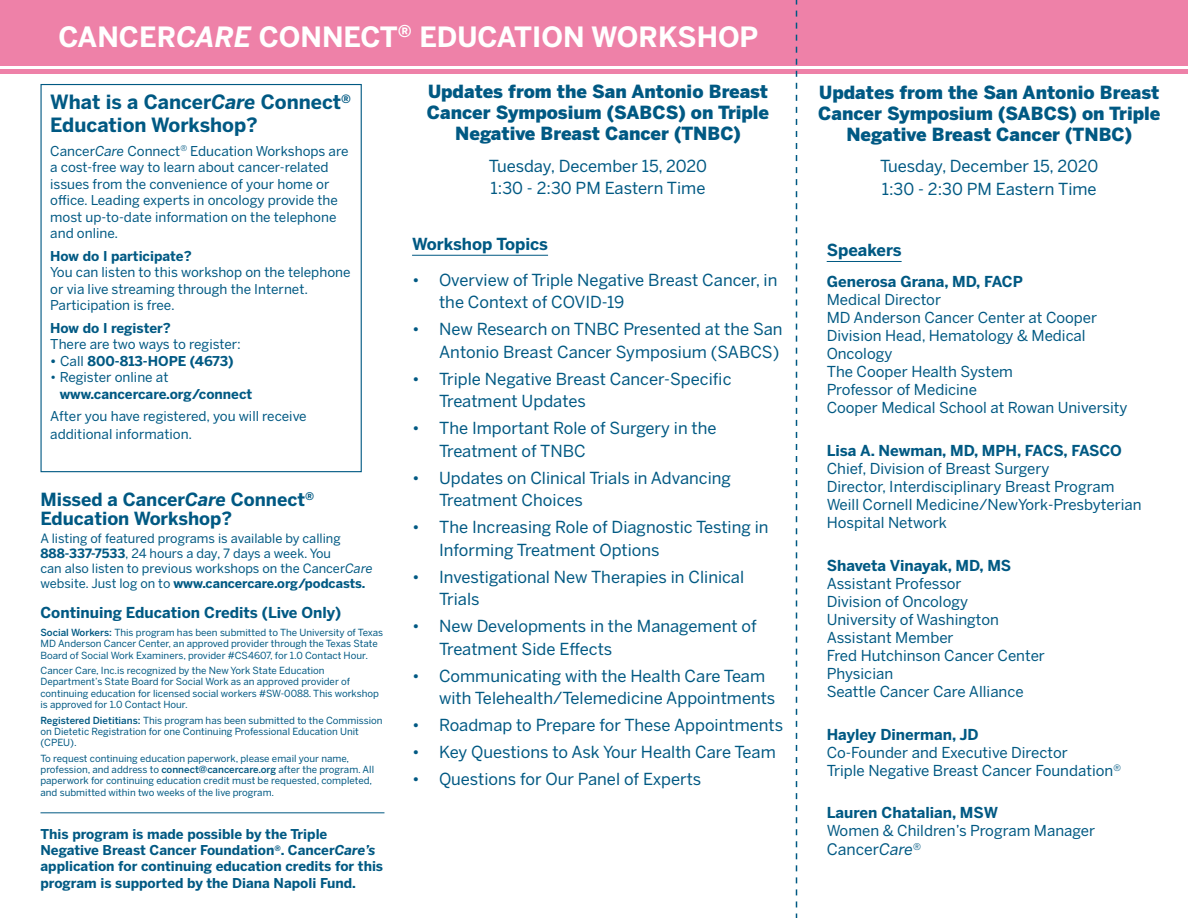
<style>
.page{position:relative;width:1188px;height:918px;background:#fff}
.page>*{position:absolute;margin:0;border:0;box-sizing:border-box;transform-origin:0 0}
.t1{font:700 27.75px "Benton Sans";color:#fff}
.t2{font:700 19.5px/22.5px "Benton Sans";color:#005983}
.About_Cancer_Care_Re{font:900 18px/21px "Benton Sans";color:#005983;text-align:center}
.t3{font:700 18px/19.5px "Benton Sans";color:#005983}
.Paragraph_Style_1{font:16.5px/22.5px "Benton Sans";color:#005983}
.Topics___Speakers{font:700 16.5px "Benton Sans";color:#005983}
.Speaker_Title{font:15.75px "Benton Sans";color:#005983}
.Speaker_Title-2{font:15px/18px "Benton Sans";color:#005983}
.t4{font:700 15px "Benton Sans";color:#005983}
.t5{font:13.5px/16.5px "Benton Sans";color:#005983}
.No_Line_Temp_Fix_Fun{font:700 13.5px/16.2px "Benton Sans";color:#005983}
.t6{font:12.75px/15px "Benton Sans";color:#005983}
.No_Line_Temp_Fix{font:9.75px/11.2px "Benton Sans";color:#005983}
.s1{font-style:italic}
.s2{font-weight:700}
.s3{font-weight:400}
.s4{font-weight:500}
</style>
<div class="page">
<div style="left:0;top:0;width:1188px;height:66px;background:#ee81a8"></div>
<div style="left:0;top:69px;width:1188px;height:5px;background:#ee81a8"></div>
<svg style="left:796px;top:0;width:1px;height:918px"></svg>
<hr style="left:412px;top:255px;width:136px;height:1px;background:#005983">
<hr style="left:827px;top:261px;width:75px;height:1px;background:#005983">
<div style="left:40px;top:84px;width:322px;height:388px;border:1px solid #005983"></div>
<hr style="left:40px;top:812px;width:344px;height:1px;background:#005983">
<p class="t1" style="left:58px;top:20px;width:702px">CANCER<span class="s1">CARE</span> CONNECT<sup>®</sup> EDUCATION WORKSHOP</p>
<p class="About_Cancer_Care_Re" style="left:427px;top:81px;width:344px">Updates from the San Antonio Breast<br>Cancer Symposium (SABCS) on Triple<br>Negative Breast Cancer (TNBC)</p>
<p class="Paragraph_Style_1" style="left:489px;top:154px;width:220px">Tuesday, December 15, 2020<br>1:30 - 2:30 PM Eastern Time</p>
<p class="t2" style="left:50px;top:90px;width:302px">What is a Cancer<span class="s1">Care</span> Connect<sup>®<br></sup>Education Workshop?</p>
<p class="t5" style="left:50px;top:142px;width:300px">Cancer<span class="s1">Care</span> Connect<sup>®</sup> Education Workshops are a cost-free way to learn about cancer-related issues from the convenience of your home or office. Leading experts in oncology provide the most up-to-date information on the telephone and online.</p>
<p class="t5" style="left:50px;top:247px;width:302px"><span class="s2">How do I participate?<br></span>You can listen to this workshop on the telephone or via live streaming through the Internet.<br>Participation is free.</p>
<p class="t5" style="left:50px;top:319px;width:192px"><span class="s2">How do I register?<br></span>There are two ways to register:</p>
<p class="No_Line_Temp_Fix_Fun" style="left:50px;top:352px;width:185px">• <span class="s3">Call</span> 800-813-HOPE (4673)</p>
<p class="No_Line_Temp_Fix_Fun" style="left:60px;top:369px;width:194px;text-indent:-9px"><span class="s3">• Register online at </span>www.cancercare.org/connect</p>
<p class="t5" style="left:50px;top:407px;width:258px;line-height:18px">After you have registered, you will receive additional information.</p>
<p class="Topics___Speakers" style="left:412px;top:234px;width:137px">Workshop Topics</p>
<p class="Paragraph_Style_1" style="left:439px;top:268px;width:340px;text-indent:-27px">• Overview of Triple Negative Breast Cancer, in the Context of COVID-19</p>
<p class="Paragraph_Style_1" style="left:412px;top:318px;width:372px;text-align:right">• New Research on TNBC Presented at the San<br>Antonio Breast Cancer Symposium (SABCS)</p>
<p class="Paragraph_Style_1" style="left:439px;top:367px;width:294px;text-indent:-27px">• Triple Negative Breast Cancer-Specific<br>Treatment Updates</p>
<p class="Paragraph_Style_1" style="left:439px;top:417px;width:279px;text-indent:-27px">• The Important Role of Surgery in the<br>Treatment of TNBC</p>
<p class="Paragraph_Style_1" style="left:439px;top:466px;width:293px;text-indent:-27px">• Updates on Clinical Trials in Advancing<br>Treatment Choices</p>
<p class="Paragraph_Style_1" style="left:439px;top:516px;width:331px;text-indent:-27px">• The Increasing Role of Diagnostic Testing in<br>Informing Treatment Options</p>
<p class="Paragraph_Style_1" style="left:439px;top:565px;width:307px;text-indent:-27px">• Investigational New Therapies in Clinical<br>Trials</p>
<p class="Paragraph_Style_1" style="left:439px;top:615px;width:319px;text-indent:-27px">• New Developments in the Management of<br>Treatment Side Effects</p>
<p class="Paragraph_Style_1" style="left:439px;top:664px;width:338px;text-indent:-27px">• Communicating with the Health Care Team with Telehealth/Telemedicine Appointments</p>
<p class="Paragraph_Style_1" style="left:412px;top:714px;width:373px">• Roadmap to Prepare for These Appointments</p>
<p class="Paragraph_Style_1" style="left:412px;top:741px;width:365px">• Key Questions to Ask Your Health Care Team</p>
<p class="Paragraph_Style_1" style="left:412px;top:768px;width:291px">• Questions for Our Panel of Experts</p>
<p class="t3" style="left:40px;top:489px;width:275px">Missed a Cancer<span class="s1">Care</span> Connect<sup>®<br></sup>Education Workshop?</p>
<p class="t6" style="left:40px;top:531px;width:334px">A listing of featured programs is available by calling <span class="s2">888-337-7533</span>, 24 hours a day, 7 days a week. You<br>can also listen to previous workshops on the Cancer<span class="s1">Care </span>website. Just log on to <span class="s2">www.cancercare.org/podcasts.</span></p>
<p class="t4" style="left:40px;top:604px;width:302px">Continuing Education Credits (Live Only)</p>
<p class="No_Line_Temp_Fix" style="left:40px;top:627px;width:344px"><span class="s4">Social Workers:</span> This program has been submitted to The University of Texas<br>MD Anderson Cancer Center, an approved provider through the Texas State<br>Board of Social Work Examiners, provider #CS4607, for 1.0 Contact Hour.</p>
<p class="No_Line_Temp_Fix" style="left:40px;top:665px;width:340px">Cancer Care, Inc.is recognized by the New York State Education Department’s State Board for Social Work as an approved provider of continuing education for licensed social workers #SW-0088. This workshop is approved for 1.0 Contact Hour.</p>
<p class="No_Line_Temp_Fix" style="left:40px;top:714px;width:344px"><span class="s4">Registered Dietitians:</span> This program has been submitted to the Commission on Dietetic Registration for one Continuing Professional Education Unit (CPEU).</p>
<p class="No_Line_Temp_Fix" style="left:40px;top:752px;width:335px">To request continuing education paperwork, please email your name, profession, and address to <span class="s4">connect@cancercare.org</span> after the program. All paperwork for continuing education credit must be requested, completed, and submitted within two weeks of the live program.</p>
<p class="No_Line_Temp_Fix_Fun" style="left:40px;top:826px;width:344px">This program is made possible by the Triple Negative Breast Cancer Foundation<sup>®</sup>. Cancer<span class="s1">Care’s </span>application for continuing education credits for this program is supported by the Diana Napoli Fund.</p>
<p class="About_Cancer_Care_Re" style="left:818px;top:81px;width:344px">Updates from the San Antonio Breast<br>Cancer Symposium (SABCS) on Triple<br>Negative Breast Cancer (TNBC)</p>
<p class="Paragraph_Style_1" style="left:880px;top:155px;width:220px">Tuesday, December 15, 2020<br>1:30 - 2:30 PM Eastern Time</p>
<p class="Topics___Speakers" style="left:827px;top:240px;width:76px">Speakers</p>
<p class="Speaker_Title-2" style="left:827px;top:273px;width:302px"><span class="s2">Generosa Grana, MD, FACP<br></span>Medical Director<br>MD Anderson Cancer Center at Cooper<br>Division Head, Hematology &amp; Medical<br>Oncology<br>The Cooper Health System<br>Professor of Medicine<br>Cooper Medical School at Rowan University</p>
<p class="Speaker_Title-2" style="left:827px;top:441px;width:316px"><span class="s2">Lisa A. Newman, MD, MPH, FACS, FASCO </span>Chief, Division of Breast Surgery<br>Director, Interdisciplinary Breast Program Weill Cornell Medicine/NewYork-Presbyterian Hospital Network</p>
<p class="Speaker_Title-2" style="left:827px;top:556px;width:220px"><span class="s2">Shaveta Vinayak, MD, MS<br></span>Assistant Professor<br>Division of Oncology<br>University of Washington<br>Assistant Member<br>Fred Hutchinson Cancer Center<br>Physician<br>Seattle Cancer Care Alliance</p>
<p class="Speaker_Title-2" style="left:827px;top:725px;width:296px"><span class="s2">Hayley Dinerman, JD<br></span>Co-Founder and Executive Director<br>Triple Negative Breast Cancer Foundation<sup>®</sup></p>
<p class="Speaker_Title-2" style="left:827px;top:804px;width:270px"><span class="s2">Lauren Chatalian, MSW<br></span>Women &amp; Children’s Program Manager</p>
<p class="Speaker_Title" style="left:827px;top:840px;width:96px">Cancer<span class="s1">Care</span><sup>®</sup></p>
</div>
